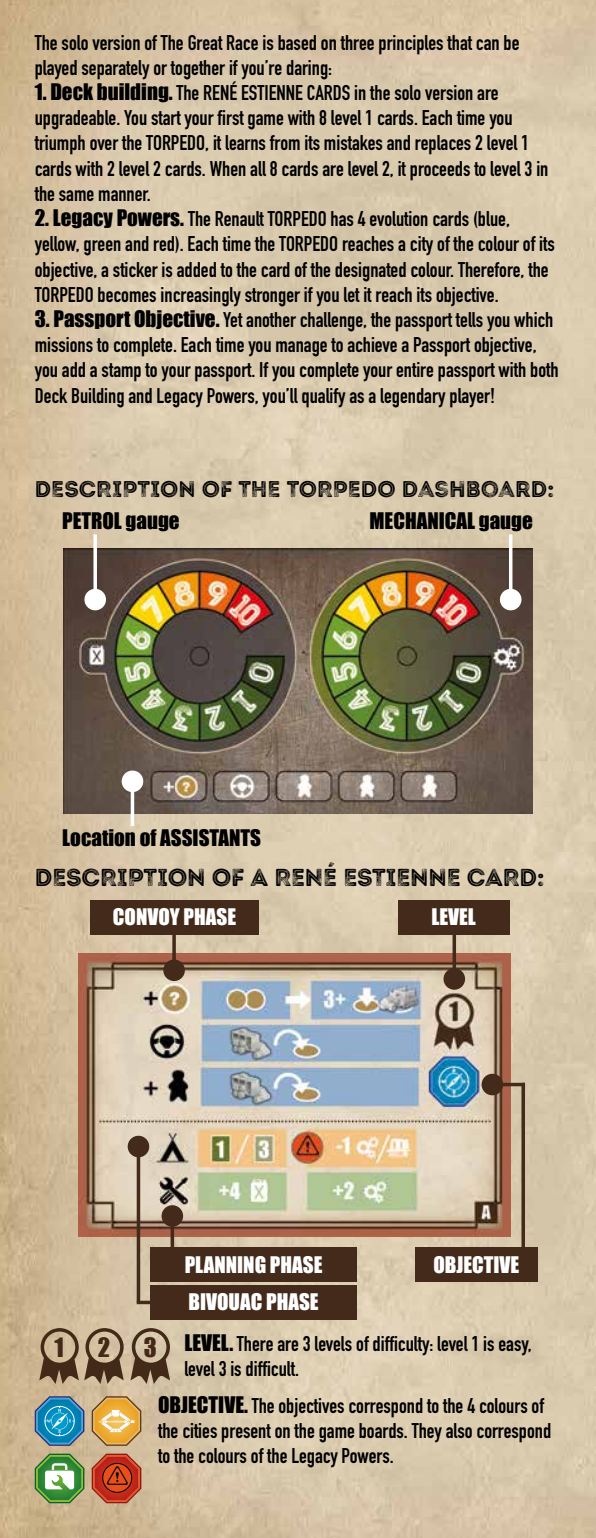
<style>
.page{position:relative;width:596px;height:1538px;background:#fff}
.page>*{position:absolute;margin:0;border:0;box-sizing:border-box;transform-origin:0 0}
.t1{font:24.5px "Intro Rust G Base 2 Line";letter-spacing:-.01em;color:#000}
.t2{font:24.5px "Impact";color:#432918}
.t3{font:22.75px "Intro Rust G Base 2 Line";color:#000}
.t4{font:700 21px/25.2px "DIN Condensed";color:#000}
.t5{font:21px "Impact";color:#fff}
.t6{font:21px "Impact";color:#000}
.s1{font-family:"Impact";font-weight:400}
.s2{font-family:"Impact";font-weight:400;font-size:24.5px;color:#432918}
</style>
<div class="page">
<img style="left:0;top:0;width:595px;height:1538px">
<img style="left:63px;top:549px;width:469px;height:264px">
<svg style="left:93px;top:534px;width:4px;height:55px"></svg>
<hr style="left:131px;top:785px;width:3px;height:41px;background:#fff">
<svg style="left:508px;top:534px;width:4px;height:55px"></svg>
<div style="left:84px;top:589px;width:22px;height:21px;background:#fff;border-radius:50%"></div>
<div style="left:122px;top:770px;width:21px;height:22px;background:#fff;border-radius:50%"></div>
<div style="left:499px;top:589px;width:22px;height:21px;background:#fff;border-radius:50%"></div>
<img style="left:78px;top:954px;width:432px;height:283px">
<div style="left:397px;top:900px;width:112px;height:35px;background:#432a1a"></div>
<div style="left:90px;top:900px;width:169px;height:35px;background:#432a1a"></div>
<div style="left:414px;top:1247px;width:123px;height:35px;background:#432a1a"></div>
<div style="left:150px;top:1247px;width:206px;height:35px;background:#432a1a"></div>
<div style="left:150px;top:1285px;width:206px;height:35px;background:#432a1a"></div>
<svg style="left:452px;top:935px;width:4px;height:33px"></svg>
<hr style="left:170px;top:1216px;width:4px;height:43px;background:#432a1a">
<hr style="left:137px;top:1149px;width:3px;height:153px;background:#432a1a">
<hr style="left:521px;top:1083px;width:3px;height:167px;background:#432a1a">
<svg style="left:172px;top:935px;width:4px;height:24px"></svg>
<hr style="left:491px;top:1083px;width:33px;height:3px;background:#432a1a">
<hr style="left:137px;top:1301px;width:18px;height:3px;background:#432a1a">
<div style="left:443px;top:968px;width:22px;height:22px;background:#432a1a;border-radius:50%"></div>
<div style="left:163px;top:959px;width:22px;height:22px;background:#432a1a;border-radius:50%"></div>
<div style="left:481px;top:1074px;width:22px;height:21px;background:#432a1a;border-radius:50%"></div>
<div style="left:128px;top:1136px;width:21px;height:21px;background:#432a1a;border-radius:50%"></div>
<div style="left:161px;top:1205px;width:22px;height:22px;background:#432a1a;border-radius:50%"></div>
<svg style="left:35px;top:1396px;width:49px;height:50px;background:#4293b5"></svg>
<svg style="left:39px;top:1328px;width:85px;height:56px;background:#9c866b"></svg>
<svg style="left:130px;top:1328px;width:40px;height:56px;background:#9a866e"></svg>
<svg style="left:92px;top:1396px;width:49px;height:50px;background:#ddaf5f"></svg>
<svg style="left:35px;top:1453px;width:49px;height:50px"></svg>
<svg style="left:92px;top:1453px;width:49px;height:50px;background:#bc4a30"></svg>
<p class="t4" style="left:35px;top:30px;width:486px">The solo version of The Great Race is based on three principles that can be played separately or together if you’re daring:</p>
<p class="t4" style="left:35px;top:80px;width:515px"><span class="s1">1. Deck building.</span> The RENÉ ESTIENNE CARDS in the solo version are upgradeable. You start your first game with 8 level 1 cards. Each time you triumph over the TORPEDO, it learns from its mistakes and replaces 2 level 1 cards with 2 level 2 cards. When all 8 cards are level 2, it proceeds to level 3 in the same manner.</p>
<p class="t4" style="left:35px;top:206px;width:521px"><span class="s1">2. Legacy Powers.</span> The Renault TORPEDO has 4 evolution cards (blue, yellow, green and red). Each time the TORPEDO reaches a city of the colour of its objective, a sticker is added to the card of the designated colour. Therefore, the TORPEDO becomes increasingly stronger if you let it reach its objective.</p>
<p class="t4" style="left:35px;top:307px;width:525px"><span class="s1">3. Passport Objective.</span> Yet another challenge, the passport tells you which missions to complete. Each time you manage to achieve a Passport objective, you add a stamp to your passport. If you complete your entire passport with both Deck Building and Legacy Powers, you’ll qualify as a legendary player!</p>
<p class="t3" style="left:35px;top:474px;width:521px">DESCRIPTION OF THE TORPEDO DASHBOARD:</p>
<p class="t6" style="left:62px;top:504px;width:119px">PETROL gauge</p>
<p class="t6" style="left:369px;top:504px;width:165px">MECHANICAL gauge</p>
<p class="t6" style="left:62px;top:822px;width:200px">Location of ASSISTANTS</p>
<p class="t1" style="left:35px;top:861px;width:511px">DESCRIPTION OF A RENÉ ESTIENNE CARD:</p>
<p class="t5" style="left:113px;top:901px;width:125px">CONVOY PHASE</p>
<p class="t5" style="left:431px;top:901px;width:46px">LEVEL</p>
<p class="t5" style="left:184px;top:1248px;width:139px">PLANNING PHASE</p>
<p class="t5" style="left:433px;top:1248px;width:87px">OBJECTIVE</p>
<p class="t5" style="left:188px;top:1286px;width:132px">BIVOUAC PHASE</p>
<p class="t2" style="left:54px;top:1328px;width:11px">1</p>
<p class="t2" style="left:98px;top:1328px;width:14px">2</p>
<p class="t4" style="left:184px;top:1331px;width:348px;text-indent:-41px"><span class="s2">3</span> <span class="s1">LEVEL.</span> There are 3 levels of difficulty: level 1 is easy, level 3 is difficult.</p>
<p class="t4" style="left:158px;top:1393px;width:394px"><span class="s1">OBJECTIVE.</span> The objectives correspond to the 4 colours of the cities present on the game boards. They also correspond to the colours of the Legacy Powers.</p>
</div>
